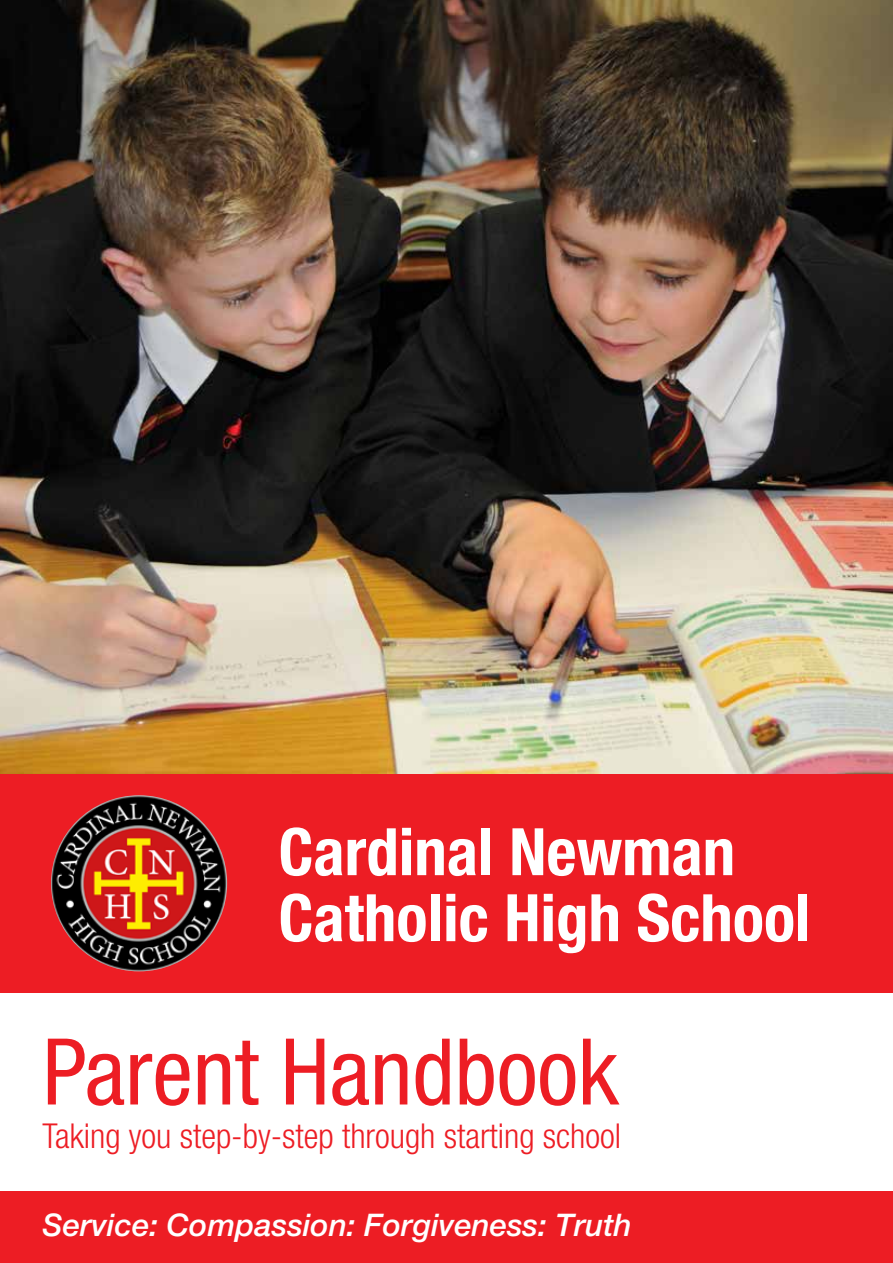
<style>
.page{position:relative;width:893px;height:1263px;background:#fff}
.page>*{position:absolute;margin:0;border:0;box-sizing:border-box;transform-origin:0 0}
.t1{font:condensed 92.1px "Helvetica Neue LT Pro";color:#ed1d24}
.t2{font:700 condensed 65.55px/66px "Helvetica Neue LT Pro";color:#fff}
.t3{font:300 condensed 34.35px "Helvetica Neue LT Pro";color:#ed1d24}
.t4{font:italic 500 31.2px "Helvetica Neue LT Pro";color:#fff}
</style>
<div class="page">
<img style="left:0;top:0;width:893px;height:775px">
<div style="left:0;top:1192px;width:893px;height:71px;background:#ed1d24"></div>
<div style="left:0;top:775px;width:893px;height:218px;background:#ed1d24"></div>
<img style="left:51px;top:795px;width:176px;height:176px;border-radius:88px">
<h2 class="t2" style="left:279px;top:818px;width:534px">Cardinal Newman<br>Catholic High School</h2>
<h1 class="t1" style="left:43px;top:1019px;width:577px">Parent Handbook</h1>
<p class="t3" style="left:43px;top:1116px;width:580px">Taking you step-by-step through starting school</p>
<p class="t4" style="left:43px;top:1206px;width:591px">Service: Compassion: Forgiveness: Truth</p>
</div>
